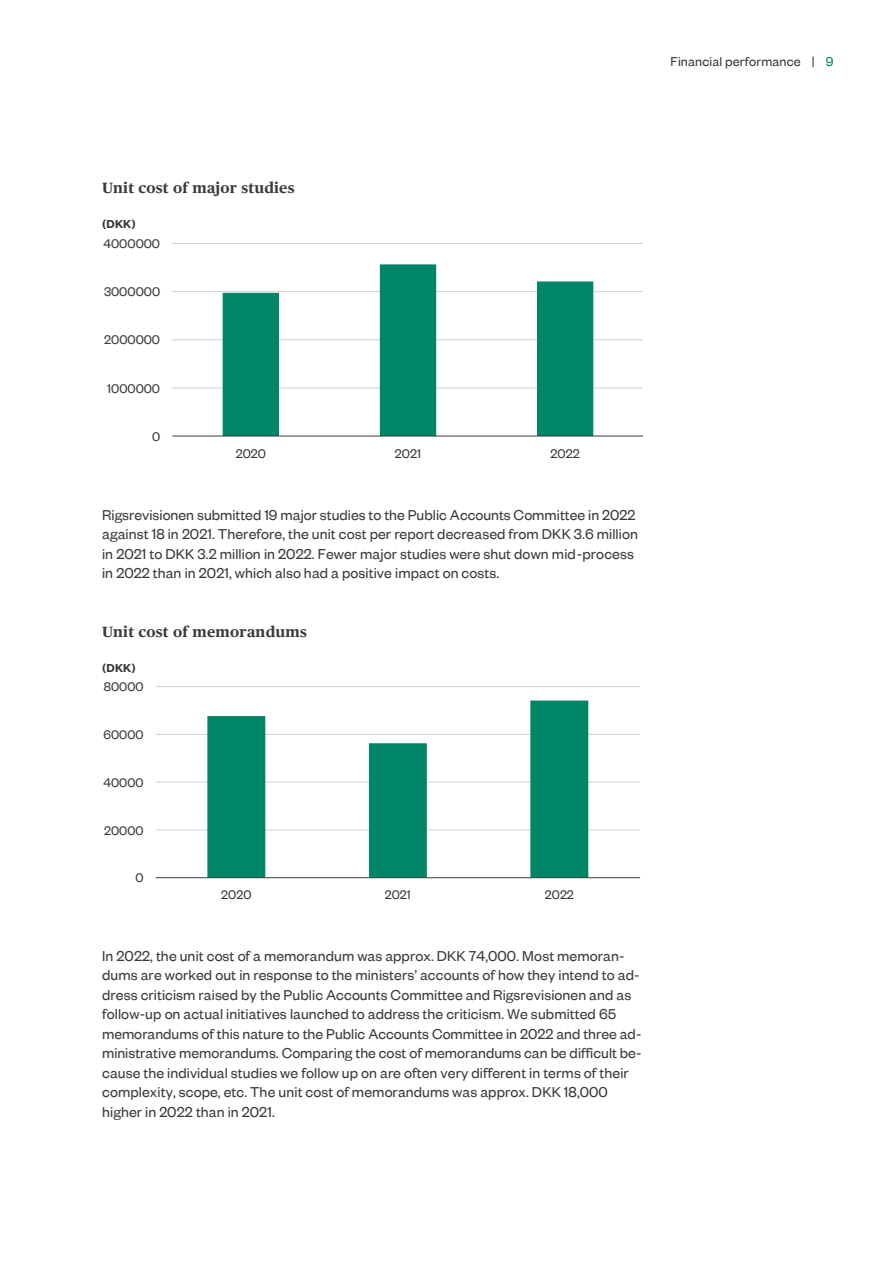
<style>
.page{position:relative;width:893px;height:1263px;background:#fff}
.page>*{position:absolute;margin:0;border:0;box-sizing:border-box;transform-origin:0 0}
.t1{font:15.9px/19.5px "Founders Grotesk";letter-spacing:.005em;color:#3b3b3b}
.t2{font:700 15px "Publico Text";letter-spacing:.01em;color:#3b3b3b}
.t3{font:14.25px "Founders Grotesk";letter-spacing:.01em;color:#3b3b3b}
.t4{font:13.95px "Founders Grotesk";color:#3b3b3b}
.t5{font:13.8px "Founders Grotesk";color:#3b3b3b}
.t6{font:600 12.75px "Founders Grotesk";letter-spacing:.005em;color:#3b3b3b}
.s1{color:#008567}
</style>
<div class="page">
<hr style="left:172px;top:388px;width:470px;height:1px;background:#d2d2d2">
<hr style="left:172px;top:339px;width:470px;height:1px;background:#d2d2d2">
<hr style="left:172px;top:291px;width:470px;height:1px;background:#d2d2d2">
<hr style="left:172px;top:243px;width:470px;height:1px;background:#d2d2d2">
<svg style="left:223px;top:264px;width:370px;height:172px"></svg>
<hr style="left:172px;top:436px;width:470px;height:1px;background:#3b3b3b">
<hr style="left:156px;top:830px;width:484px;height:1px;background:#d2d2d2">
<hr style="left:156px;top:782px;width:484px;height:1px;background:#d2d2d2">
<hr style="left:156px;top:734px;width:484px;height:1px;background:#d2d2d2">
<hr style="left:156px;top:686px;width:484px;height:1px;background:#d2d2d2">
<svg style="left:207px;top:700px;width:381px;height:177px"></svg>
<hr style="left:156px;top:877px;width:484px;height:1px;background:#3b3b3b">
<p class="t3" style="left:670px;top:53px;width:165px">Financial performance | <span class="s1">9</span></p>
<p class="t2" style="left:102px;top:181px;width:194px">Unit cost of major studies</p>
<p class="t6" style="left:102px;top:216px;width:35px">(DKK)</p>
<p class="t5" style="left:104px;top:235px;width:58px">4000000</p>
<p class="t5" style="left:104px;top:283px;width:58px">3000000</p>
<p class="t4" style="left:104px;top:331px;width:57px">2000000</p>
<p class="t4" style="left:107px;top:379px;width:54px">1000000</p>
<p class="t5" style="left:152px;top:428px;width:10px">0</p>
<p class="t4" style="left:236px;top:444px;width:32px">2020</p>
<p class="t4" style="left:395px;top:444px;width:28px">2021</p>
<p class="t4" style="left:551px;top:444px;width:31px">2022</p>
<p class="t1" style="left:102px;top:505px;width:537px">Rigsrevisionen submitted 19 major studies to the Public Accounts Committee in 2022 against 18 in 2021. Therefore, the unit cost per report decreased from DKK 3.6 million in 2021 to DKK 3.2 million in 2022. Fewer major studies were shut down mid-process in 2022 than in 2021, which also had a positive impact on costs.</p>
<p class="t2" style="left:102px;top:625px;width:206px">Unit cost of memorandums</p>
<p class="t6" style="left:102px;top:660px;width:35px">(DKK)</p>
<p class="t5" style="left:104px;top:678px;width:41px">80000</p>
<p class="t5" style="left:104px;top:726px;width:41px">60000</p>
<p class="t5" style="left:104px;top:773px;width:41px">40000</p>
<p class="t5" style="left:104px;top:821px;width:41px">20000</p>
<p class="t5" style="left:135px;top:869px;width:10px">0</p>
<p class="t5" style="left:221px;top:886px;width:32px">2020</p>
<p class="t5" style="left:385px;top:886px;width:28px">2021</p>
<p class="t5" style="left:545px;top:886px;width:30px">2022</p>
<p class="t1" style="left:102px;top:946px;width:541px">In 2022, the unit cost of a memorandum was approx. DKK 74,000. Most memoran&shy;dums are worked out in response to the ministers’ accounts of how they intend to ad&shy;dress criticism raised by the Public Accounts Committee and Rigsrevisionen and as follow-up on actual initiatives launched to address the criticism. We submitted 65 memorandums of this nature to the Public Accounts Committee in 2022 and three ad&shy;ministrative memorandums. Comparing the cost of memorandums can be difficult be&shy;cause the individual studies we follow up on are often very different in terms of their complexity, scope, etc. The unit cost of memorandums was approx. DKK 18,000 higher in 2022 than in 2021.</p>
</div>
